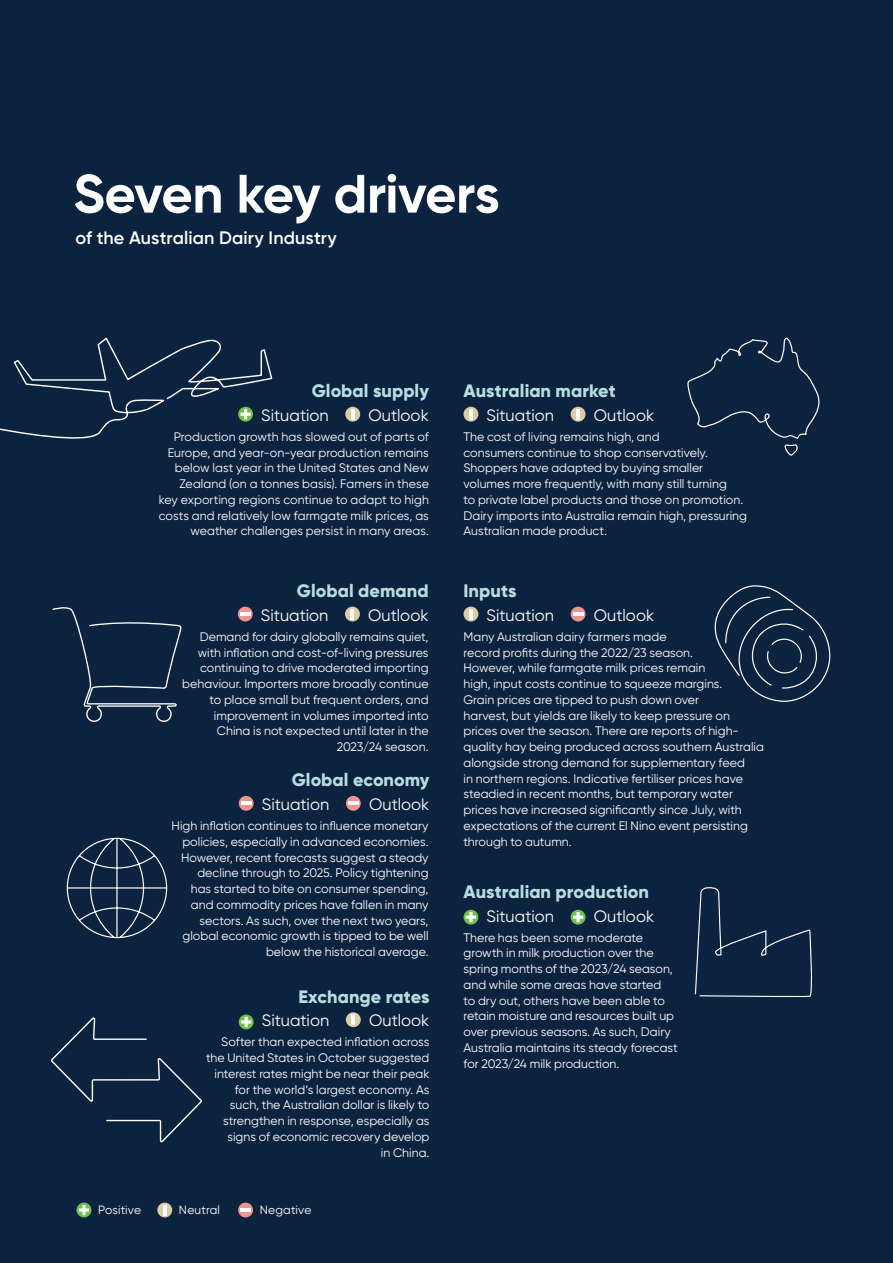
<style>
.page{position:relative;width:893px;height:1263px;background:#0c2340}
.page>*{position:absolute;margin:0;border:0;box-sizing:border-box;transform-origin:0 0}
.Section_heading_01_REV{font:700 54px "Gilroy";letter-spacing:-.015em;color:#fff}
.iG_title{font:800 18px "Gilroy";letter-spacing:.005em;color:#b8dde1}
.t1{font:600 18px "Gilroy";letter-spacing:.005em;color:#fff}
.iG_subtitle{font:16.5px "Gilroy";letter-spacing:.005em;color:#fff}
.iG_copy{font:12.3px/15.8px "Gilroy";color:#fff;text-align:right}
.iG_subtitle-2{font:12px "Gilroy";letter-spacing:.01em;color:#fff}
</style>
<div class="page">
<svg style="left:345px;top:407px;width:15px;height:15px"></svg>
<svg style="left:351px;top:409px;width:3px;height:10px"></svg>
<svg style="left:463px;top:407px;width:15px;height:15px"></svg>
<svg style="left:469px;top:409px;width:3px;height:10px"></svg>
<div style="left:571px;top:407px;width:14px;height:15px;background:#ddcba4;border-radius:50%"></div>
<hr style="left:576px;top:409px;width:4px;height:10px;background:#fff">
<svg style="left:463px;top:607px;width:15px;height:14px"></svg>
<svg style="left:469px;top:609px;width:3px;height:10px"></svg>
<div style="left:571px;top:607px;width:14px;height:14px;background:#f09491;border-radius:50%"></div>
<hr style="left:573px;top:612px;width:10px;height:4px;background:#fff">
<svg style="left:463px;top:910px;width:15px;height:14px"></svg>
<svg style="left:466px;top:912px;width:10px;height:10px"></svg>
<svg style="left:571px;top:910px;width:14px;height:14px"></svg>
<svg style="left:573px;top:912px;width:10px;height:10px"></svg>
<div style="left:238px;top:607px;width:15px;height:14px;background:#f09491;border-radius:50%"></div>
<hr style="left:240px;top:612px;width:10px;height:4px;background:#fff">
<div style="left:345px;top:607px;width:15px;height:14px;background:#ddcba4;border-radius:50%"></div>
<svg style="left:351px;top:609px;width:3px;height:10px"></svg>
<svg style="left:239px;top:796px;width:15px;height:15px"></svg>
<svg style="left:241px;top:802px;width:10px;height:3px"></svg>
<svg style="left:346px;top:796px;width:15px;height:15px"></svg>
<svg style="left:348px;top:802px;width:10px;height:3px"></svg>
<svg style="left:239px;top:1014px;width:15px;height:15px"></svg>
<svg style="left:241px;top:1017px;width:10px;height:10px"></svg>
<svg style="left:346px;top:1012px;width:15px;height:15px"></svg>
<svg style="left:352px;top:1014px;width:3px;height:11px"></svg>
<svg style="left:66px;top:837px;width:102px;height:102px"></svg>
<svg style="left:51px;top:1017px;width:151px;height:126px"></svg>
<svg style="left:687px;top:338px;width:133px;height:118px"></svg>
<svg style="left:694px;top:887px;width:119px;height:110px"></svg>
<svg style="left:52px;top:607px;width:129px;height:115px"></svg>
<svg style="left:0;top:337px;width:273px;height:102px"></svg>
<svg style="left:714px;top:585px;width:117px;height:117px"></svg>
<svg style="left:77px;top:1202px;width:14px;height:15px"></svg>
<svg style="left:79px;top:1205px;width:10px;height:10px"></svg>
<svg style="left:157px;top:1202px;width:15px;height:15px"></svg>
<svg style="left:163px;top:1205px;width:3px;height:10px"></svg>
<svg style="left:238px;top:1202px;width:15px;height:15px"></svg>
<svg style="left:240px;top:1208px;width:11px;height:3px"></svg>
<p class="Section_heading_01_REV" style="left:73px;top:160px;width:428px">Seven key drivers</p>
<h2 class="t1" style="left:75px;top:227px;width:263px">of the Australian Dairy Industry</h2>
<p class="iG_title" style="left:312px;top:379px;width:119px">Global supply</p>
<p class="iG_subtitle" style="left:261px;top:405px;width:69px">Situation</p>
<p class="iG_subtitle" style="left:368px;top:405px;width:62px">Outlook</p>
<p class="iG_copy" style="left:159px;top:429px;width:272px">Production growth has slowed out of parts of Europe, and year-on-year production remains below last year in the United States and New Zealand (on a tonnes basis). Famers in these key exporting regions continue to adapt to high costs and relatively low farmgate milk prices, as weather challenges persist in many areas.</p>
<p class="iG_title" style="left:297px;top:579px;width:133px">Global demand</p>
<p class="iG_subtitle" style="left:261px;top:605px;width:69px">Situation</p>
<p class="iG_subtitle" style="left:368px;top:605px;width:62px">Outlook</p>
<p class="iG_copy" style="left:182px;top:628px;width:248px">Demand for dairy globally remains quiet, with inflation and cost-of-living pressures continuing to drive moderated importing behaviour. Importers more broadly continue to place small but frequent orders, and improvement in volumes imported into China is not expected until later in the 2023/24 season.</p>
<p class="iG_title" style="left:292px;top:769px;width:139px">Global economy</p>
<p class="iG_subtitle" style="left:262px;top:794px;width:69px">Situation</p>
<p class="iG_subtitle" style="left:369px;top:794px;width:62px">Outlook</p>
<p class="iG_copy" style="left:172px;top:818px;width:259px">High inflation continues to influence monetary policies, especially in advanced economies.<br>However, recent forecasts suggest a steady decline through to 2025. Policy tightening<br>has started to bite on consumer spending, and commodity prices have fallen in many sectors. As such, over the next two years, global economic growth is tipped to be well below the historical average.</p>
<p class="iG_title" style="left:298px;top:985px;width:132px">Exchange rates</p>
<p class="iG_subtitle" style="left:262px;top:1010px;width:69px">Situation</p>
<p class="iG_subtitle" style="left:369px;top:1010px;width:62px">Outlook</p>
<p class="iG_copy" style="left:206px;top:1034px;width:225px">Softer than expected inflation across the United States in October suggested interest rates might be near their peak for the world’s largest economy. As such, the Australian dollar is likely to strengthen in response, especially as signs of economic recovery develop<br>in China.</p>
<p class="iG_subtitle-2" style="left:98px;top:1203px;width:44px">Positive</p>
<p class="iG_subtitle-2" style="left:179px;top:1203px;width:43px">Neutral</p>
<p class="iG_subtitle-2" style="left:260px;top:1203px;width:53px">Negative</p>
<p class="iG_title" style="left:463px;top:379px;width:154px">Australian market</p>
<p class="iG_subtitle" style="left:487px;top:405px;width:69px">Situation</p>
<p class="iG_subtitle" style="left:594px;top:405px;width:62px">Outlook</p>
<p class="iG_copy" style="left:463px;top:429px;width:285px;text-align:left">The cost of living remains high, and<br>consumers continue to shop conservatively.<br>Shoppers have adapted by buying smaller volumes more frequently, with many still turning<br>to private label products and those on promotion.<br>Dairy imports into Australia remain high, pressuring Australian made product.</p>
<p class="iG_title" style="left:463px;top:579px;width:55px">Inputs</p>
<p class="iG_subtitle" style="left:487px;top:605px;width:69px">Situation</p>
<p class="iG_subtitle" style="left:594px;top:605px;width:62px">Outlook</p>
<p class="iG_copy" style="left:463px;top:628px;width:302px;text-align:left">Many Australian dairy farmers made<br>record profits during the 2022/23 season.<br>However, while farmgate milk prices remain<br>high, input costs continue to squeeze margins.<br>Grain prices are tipped to push down over<br>harvest, but yields are likely to keep pressure on prices over the season. There are reports of high&shy;quality hay being produced across southern Australia alongside strong demand for supplementary feed<br>in northern regions. Indicative fertiliser prices have steadied in recent months, but temporary water prices have increased significantly since July, with expectations of the current El Nino event persisting through to autumn.</p>
<p class="iG_title" style="left:463px;top:880px;width:187px">Australian production</p>
<p class="iG_subtitle" style="left:487px;top:906px;width:69px">Situation</p>
<p class="iG_subtitle" style="left:594px;top:906px;width:62px">Outlook</p>
<p class="iG_copy" style="left:463px;top:929px;width:216px;text-align:left">There has been some moderate growth in milk production over the spring months of the 2023/24 season, and while some areas have started<br>to dry out, others have been able to retain moisture and resources built up over previous seasons. As such, Dairy Australia maintains its steady forecast for 2023/24 milk production.</p>
</div>
